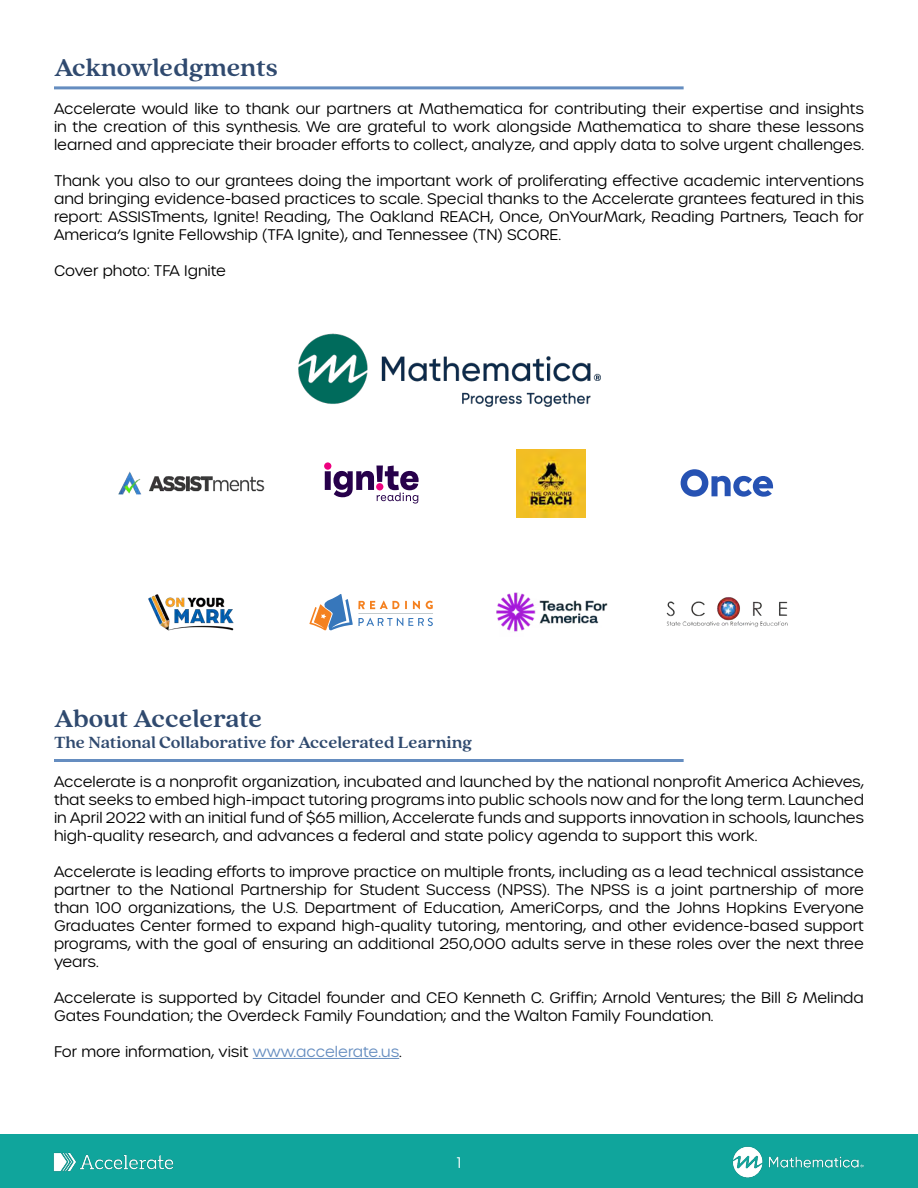
<style>
.page{position:relative;width:918px;height:1188px;background:#fff}
.page>*{position:absolute;margin:0;border:0;box-sizing:border-box;transform-origin:0 0}
.t1{font:700 27px "Quincy CF";letter-spacing:-.01em;color:#304a6f}
.t2{font:700 18px "Quincy CF";letter-spacing:-.005em;color:#304a6f}
.t3{font:300 15px/18px "Urbane Rounded";color:#000;text-align:justify}
.t4{font:300 15px "Urbane Rounded";color:#fff}
.s1{color:#658dc0}
</style>
<div class="page">
<div style="left:0;top:1134px;width:918px;height:54px;background:#10a59c"></div>
<img style="left:54px;top:1152px;width:120px;height:20px">
<img style="left:733px;top:1146px;width:131px;height:32px">
<hr style="left:253px;top:1058px;width:146px;height:1px;background:#658dc0">
<hr style="left:54px;top:86px;width:630px;height:3px;background:#658dc0">
<hr style="left:54px;top:759px;width:630px;height:3px;background:#658dc0">
<img style="left:118px;top:472px;width:146px;height:22px">
<svg style="left:324px;top:462px;width:95px;height:42px"></svg>
<img style="left:517px;top:449px;width:69px;height:69px">
<svg style="left:681px;top:469px;width:92px;height:28px"></svg>
<img style="left:148px;top:594px;width:86px;height:37px">
<svg style="left:309px;top:594px;width:124px;height:36px"></svg>
<img style="left:496px;top:592px;width:112px;height:40px">
<img style="left:666px;top:597px;width:122px;height:31px">
<img style="left:298px;top:333px;width:303px;height:74px">
<h1 class="t1" style="left:54px;top:48px;width:225px">Acknowledgments</h1>
<p class="t3" style="left:54px;top:100px;width:812px">Accelerate would like to thank our partners at Mathematica for contributing their expertise and insights in the creation of this synthesis. We are grateful to work alongside Mathematica to share these lessons learned and appreciate their broader efforts to collect, analyze, and apply data to solve urgent challenges.</p>
<p class="t3" style="left:54px;top:172px;width:812px">Thank you also to our grantees doing the important work of proliferating effective academic interventions and bringing evidence-based practices to scale. Special thanks to the Accelerate grantees featured in this report: ASSISTments, Ignite! Reading, The Oakland REACH, Once, OnYourMark, Reading Partners, Teach for America’s Ignite Fellowship (TFA Ignite), and Tennessee (TN) SCORE.</p>
<p class="t3" style="left:54px;top:262px;width:174px">Cover photo: TFA Ignite</p>
<h1 class="t1" style="left:54px;top:699px;width:210px">About Accelerate</h1>
<p class="t2" style="left:54px;top:729px;width:420px">The National Collaborative for Accelerated Learning</p>
<p class="t3" style="left:54px;top:772px;width:812px">Accelerate is a nonprofit organization, incubated and launched by the national nonprofit America Achieves, that seeks to embed high-impact tutoring programs into public schools now and for the long term. Launched in April 2022 with an initial fund of $65 million, Accelerate funds and supports innovation in schools, launches high-quality research, and advances a federal and state policy agenda to support this work.</p>
<p class="t3" style="left:54px;top:862px;width:812px">Accelerate is leading efforts to improve practice on multiple fronts, including as a lead technical assistance partner to the National Partnership for Student Success (NPSS). The NPSS is a joint partnership of more than 100 organizations, the U.S. Department of Education, AmeriCorps, and the Johns Hopkins Everyone Graduates Center formed to expand high-quality tutoring, mentoring, and other evidence-based support programs, with the goal of ensuring an additional 250,000 adults serve in these roles over the next three years.</p>
<p class="t3" style="left:54px;top:988px;width:812px">Accelerate is supported by Citadel founder and CEO Kenneth C. Griffin; Arnold Ventures; the Bill &amp; Melinda<br>Gates Foundation; the Overdeck Family Foundation; and the Walton Family Foundation.</p>
<p class="t3" style="left:54px;top:1042px;width:349px">For more information, visit <span class="s1">www.accelerate.us</span>.</p>
<p class="t4" style="left:457px;top:1153px;width:6px">1</p>
</div>
